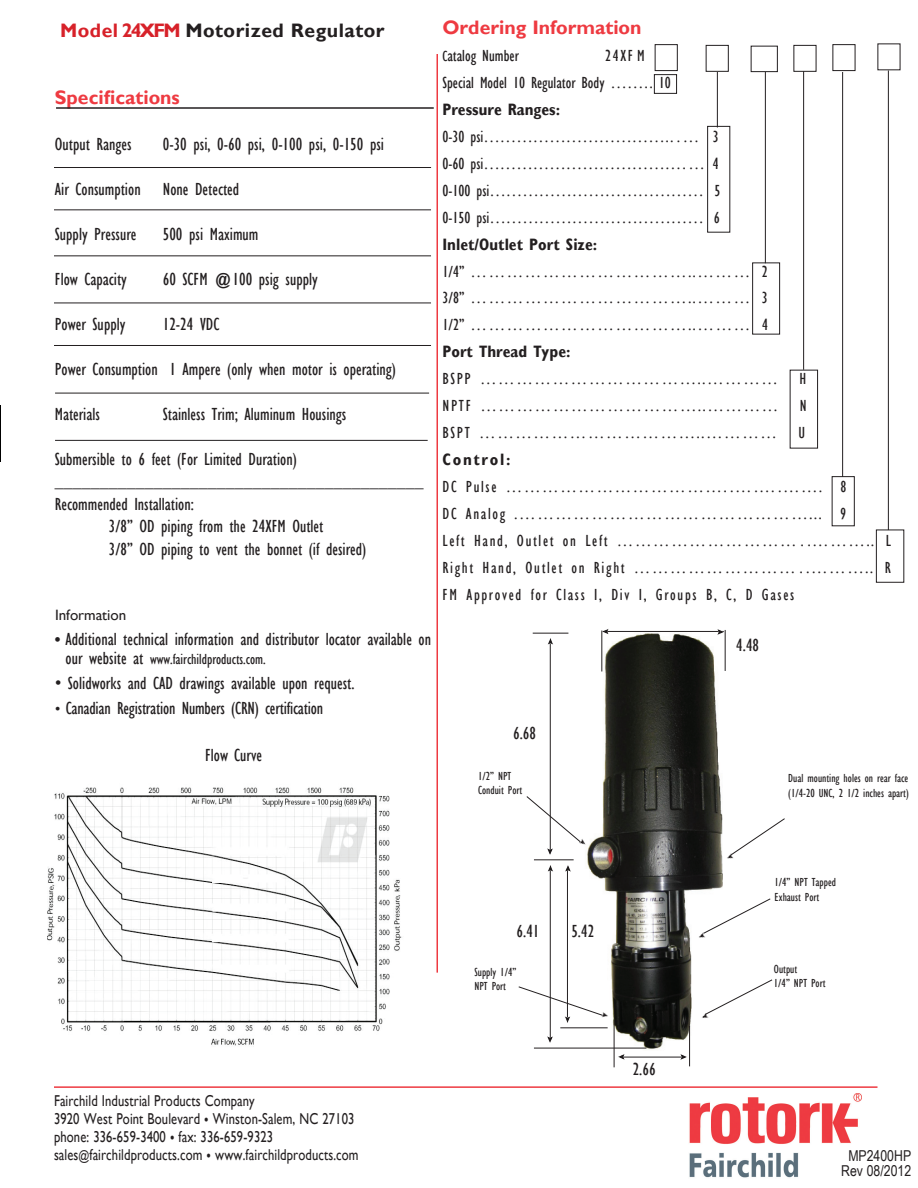
<style>
.page{position:relative;width:918px;height:1188px;background:#fff}
.page>*{position:absolute;margin:0;border:0;box-sizing:border-box;transform-origin:0 0}
.t1{font:700 19.5px "Gill Sans";color:#ee3a41}
.t2{font:700 19.5px "Gill Sans";letter-spacing:.025em;color:#231f20}
.t3{font:condensed 18px "Gill Sans";color:#231f20}
.t4{font:condensed 16.5px/27px "Gill Sans";letter-spacing:.1em;color:#231f20;text-align:justify}
.t5{font:condensed 16.5px/27px "Gill Sans";color:#231f20}
.t6{font:700 condensed 16.5px "Gill Sans";color:#231f20}
.t7{font:700 condensed 16.5px "Gill Sans";letter-spacing:.1em;color:#231f20}
.t8{font:15.75px/18px "Gill Sans";letter-spacing:.01em;color:#231f20;scale:.8 1}
.t9{font:condensed 15px "Gill Sans";color:#231f20}
.t10{font:15px/15px "Arial Narrow";color:#231f20;text-align:center}
.t11{font:15px "Gill Sans";color:#231f20}
.t12{font:condensed 12px/14.4px "Gill Sans";color:#231f20}
.s1{color:#d72129}
.s2{font-family:"Helvetica";font-size:15px}
.s3{font-size:18px}
.s4{font-size:15px}
.s5{font-size:13.5px}
</style>
<div class="page">
<hr style="left:0;top:405px;width:1px;height:56px;background:#000">
<hr style="left:436px;top:54px;width:2px;height:919px;background:#ee3a41">
<hr style="left:54px;top:1086px;width:824px;height:2px;background:#ee3a41">
<hr style="left:54px;top:167px;width:377px;height:1px;background:#231f20">
<hr style="left:54px;top:209px;width:377px;height:1px;background:#231f20">
<hr style="left:54px;top:255px;width:377px;height:1px;background:#231f20">
<div style="left:751px;top:46px;width:27px;height:26px;border:1px solid #231f20"></div>
<div style="left:794px;top:45px;width:22px;height:27px;border:1px solid #231f20"></div>
<div style="left:832px;top:44px;width:23px;height:27px;border:1px solid #231f20"></div>
<div style="left:655px;top:44px;width:23px;height:27px;border:1px solid #231f20"></div>
<div style="left:707px;top:126px;width:23px;height:107px;border:1px solid #231f20"></div>
<div style="left:706px;top:45px;width:23px;height:27px;border:1px solid #231f20"></div>
<div style="left:654px;top:74px;width:23px;height:20px;border:1px solid #231f20"></div>
<div style="left:752px;top:262px;width:28px;height:72px;border:1px solid #231f20"></div>
<div style="left:790px;top:370px;width:28px;height:78px;border:1px solid #231f20"></div>
<div style="left:832px;top:476px;width:23px;height:50px;border:1px solid #231f20"></div>
<hr style="left:717px;top:72px;width:1px;height:56px;background:#231f20">
<hr style="left:765px;top:72px;width:1px;height:191px;background:#231f20">
<hr style="left:803px;top:71px;width:1px;height:299px;background:#231f20">
<hr style="left:842px;top:72px;width:1px;height:405px;background:#231f20">
<hr style="left:54px;top:303px;width:377px;height:1px;background:#231f20">
<hr style="left:56px;top:107px;width:378px;height:2px;background:#231f20">
<hr style="left:54px;top:345px;width:377px;height:1px;background:#231f20">
<hr style="left:55px;top:393px;width:374px;height:1px;background:#231f20">
<hr style="left:55px;top:440px;width:373px;height:1px;background:#231f20">
<img style="left:576px;top:630px;width:149px;height:420px">
<hr style="left:534px;top:1048px;width:112px;height:1px;background:#231f20">
<hr style="left:560px;top:1027px;width:48px;height:1px;background:#231f20">
<hr style="left:614px;top:1020px;width:1px;height:47px;background:#231f20">
<hr style="left:601px;top:631px;width:1px;height:41px;background:#231f20">
<hr style="left:725px;top:630px;width:1px;height:41px;background:#231f20">
<hr style="left:689px;top:1025px;width:1px;height:41px;background:#231f20">
<hr style="left:621px;top:1057px;width:61px;height:1px;background:#231f20">
<hr style="left:603px;top:631px;width:121px;height:1px;background:#231f20">
<hr style="left:533px;top:633px;width:35px;height:1px;background:#231f20">
<hr style="left:550px;top:643px;width:1px;height:210px;background:#231f20">
<hr style="left:550px;top:870px;width:1px;height:168px;background:#231f20">
<hr style="left:567px;top:869px;width:1px;height:148px;background:#231f20">
<svg style="left:548px;top:638px;width:5px;height:9px"></svg>
<svg style="left:614px;top:1052px;width:13px;height:12px"></svg>
<svg style="left:598px;top:629px;width:13px;height:8px"></svg>
<img style="left:693px;top:928px;width:16px;height:14px">
<img style="left:696px;top:1008px;width:16px;height:15px">
<svg style="left:678px;top:1051px;width:13px;height:11px"></svg>
<img style="left:604px;top:1009px;width:8px;height:13px">
<img style="left:581px;top:834px;width:9px;height:16px">
<svg style="left:715px;top:629px;width:11px;height:8px"></svg>
<svg style="left:547px;top:1034px;width:6px;height:9px"></svg>
<svg style="left:702px;top:898px;width:69px;height:36px"></svg>
<svg style="left:704px;top:979px;width:69px;height:36px"></svg>
<svg style="left:518px;top:986px;width:86px;height:40px"></svg>
<svg style="left:526px;top:795px;width:55px;height:79px"></svg>
<div style="left:876px;top:530px;width:28px;height:53px;border:1px solid #231f20"></div>
<hr style="left:888px;top:70px;width:1px;height:460px;background:#231f20">
<img style="left:721px;top:848px;width:13px;height:15px">
<svg style="left:730px;top:818px;width:55px;height:38px"></svg>
<img style="left:47px;top:787px;width:355px;height:259px">
<img style="left:689px;top:1094px;width:173px;height:84px">
<p class="t2" style="left:60px;top:19px;width:326px"><span class="s1">Model 24XFM</span> Motorized Regulator</p>
<p class="t1" style="left:55px;top:86px;width:127px">Specifications</p>
<p class="t3" style="left:55px;top:133px;width:78px">Output Ranges</p>
<p class="t3" style="left:163px;top:133px;width:223px">0-30 psi, 0-60 psi, 0-100 psi, 0-150 psi</p>
<p class="t3" style="left:55px;top:178px;width:186px">Air Consumption None Detected</p>
<p class="t3" style="left:55px;top:223px;width:83px">Supply Pressure</p>
<p class="t3" style="left:163px;top:223px;width:97px">500 psi Maximum</p>
<p class="t3" style="left:55px;top:268px;width:74px">Flow Capacity</p>
<p class="t3" style="left:163px;top:268px;width:156px">60 SCFM @100 psig supply</p>
<p class="t3" style="left:55px;top:313px;width:72px">Power Supply</p>
<p class="t3" style="left:163px;top:313px;width:58px">12-24 VDC</p>
<p class="t3" style="left:55px;top:358px;width:343px">Power Consumption 1 Ampere (only when motor is operating)</p>
<p class="t3" style="left:55px;top:403px;width:47px">Materials</p>
<p class="t3" style="left:163px;top:403px;width:185px">Stainless Trim; Aluminum Housings</p>
<p class="t3" style="left:55px;top:448px;width:244px">Submersible to 6 feet (For Limited Duration)</p>
<p class="t3" style="left:55px;top:471px;width:371px">_________________________________________</p>
<p class="t3" style="left:55px;top:493px;width:141px">Recommended Installation:</p>
<p class="t3" style="left:109px;top:516px;width:216px">3/8” OD piping from the 24XFM Outlet</p>
<p class="t3" style="left:109px;top:538px;width:259px">3/8” OD piping to vent the bonnet (if desired)</p>
<p class="t11" style="left:55px;top:606px;width:73px">Information</p>
<p class="t3" style="left:55px;top:628px;width:378px"><span class="s2">•</span> Additional technical information and distributor locator available on</p>
<p class="t9" style="left:66px;top:650px;width:202px"><span class="s3">our website at</span> www.fairchildproducts.com.</p>
<p class="t3" style="left:55px;top:672px;width:301px">• Solidworks and CAD drawings available upon request.</p>
<p class="t3" style="left:55px;top:698px;width:270px"><span class="s4">•</span> Canadian Registration Numbers (CRN) certification</p>
<p class="t3" style="left:205px;top:744px;width:59px">Flow Curve</p>
<p class="t1" style="left:442px;top:16px;width:201px">Ordering Information</p>
<p class="t5" style="left:442px;top:42px;width:78px"><span class="s4">C</span>atalog Number</p>
<p class="t5" style="left:443px;top:42px;width:230px;text-indent:163px">24XF M<br>Special Model 10 Regulator Body …… . . 10</p>
<p class="t6" style="left:443px;top:99px;width:119px">Pressure Ranges:</p>
<p class="t4" style="left:442px;top:122px;width:279px">0-30 psi……………………………. . . … 3<br>0-60 psi……………………………… . … 4<br>0-100 psi………………………………… 5<br>0-150 psi………………………………… 6</p>
<p class="t6" style="left:442px;top:234px;width:156px">Inlet/Outlet Port Size:</p>
<p class="t4" style="left:442px;top:257px;width:327px">1/4” ………………………………..……… 2<br>3/8” ………………………………..……… 3<br>1/2” ………………………………..……… 4</p>
<p class="t6" style="left:443px;top:342px;width:130px">Port Thread Type:</p>
<p class="t4" style="left:443px;top:365px;width:337px">BSPP ………………………………..…………</p>
<p class="t4" style="left:800px;top:365px;width:8px">H</p>
<p class="t4" style="left:443px;top:392px;width:337px">NPTF ………………………………..…………</p>
<p class="t4" style="left:800px;top:392px;width:8px">N</p>
<p class="t4" style="left:443px;top:419px;width:336px">BSPT ………………………………..…………</p>
<p class="t4" style="left:799px;top:419px;width:8px">U</p>
<p class="t7" style="left:443px;top:450px;width:69px">Control:</p>
<p class="t4" style="left:443px;top:473px;width:450px;text-align:left">DC Pulse ………………………………. .……. .……. 8<br>DC Analog .…………………………………………... 9<br>Left Hand, Outlet on Left ………………………… . .……….. L Right Hand, Outlet on Right ……………………… . .……….. R FM Approved for Class I, Div I, Groups B, C, D Gases</p>
<p class="t3" style="left:513px;top:722px;width:24px">6.68</p>
<p class="t12" style="left:478px;top:768px;width:46px">1/2” NPT<br>Conduit Port</p>
<p class="t3" style="left:736px;top:634px;width:24px">4.48</p>
<p class="t12" style="left:788px;top:771px;width:122px">Dual mounting holes on rear face (1/4-20 UNC, 2 1/2 inches apart)</p>
<p class="t8" style="left:54px;top:1091px;width:382px">Fairchild Industrial Products Company<br>3920 West Point Boulevard • Winston-Salem, NC 27103 phone: 336-659-3400 • fax: 336-659-9323 sales<span class="s5">@</span>fairchildproducts.com • www.fairchildproducts.com</p>
<p class="t3" style="left:517px;top:921px;width:24px">6.41</p>
<p class="t3" style="left:571px;top:921px;width:24px">5.42</p>
<p class="t12" style="left:474px;top:965px;width:43px">Supply 1/4”<br>NPT Port</p>
<p class="t3" style="left:633px;top:1058px;width:24px">2.66</p>
<p class="t12" style="left:774px;top:875px;width:63px">1/4” NPT Tapped<br>Exhaust Port</p>
<p class="t12" style="left:774px;top:961px;width:53px">Output<br>1/4” NPT Port</p>
<p class="t10" style="left:841px;top:1148px;width:72px">MP2400HP<br>Rev 08/2012</p>
</div>
